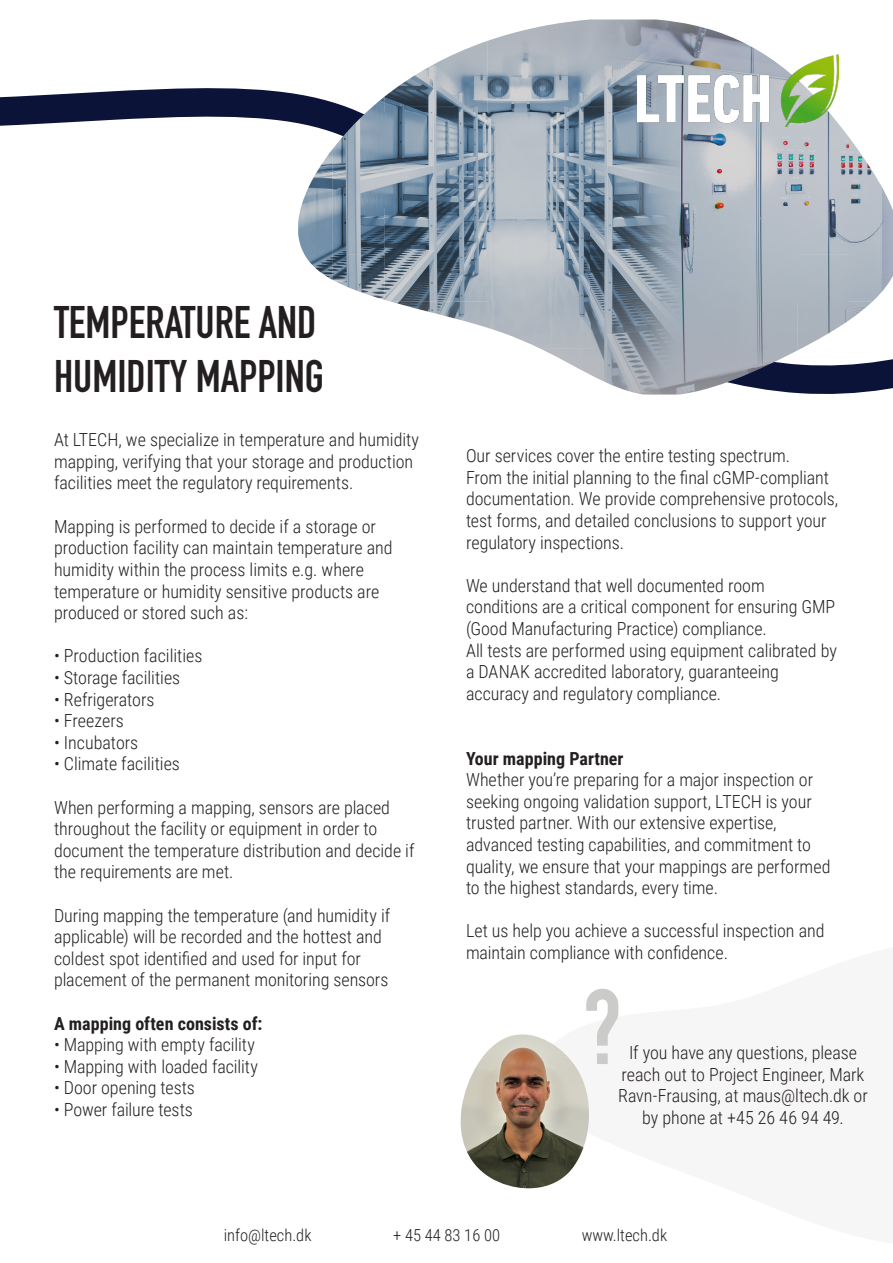
<style>
.page{position:relative;width:893px;height:1263px;background:#fff}
.page>*{position:absolute;margin:0;border:0;box-sizing:border-box;transform-origin:0 0}
.t1{font:700 105px "DIN Condensed";color:#cbcbca}
.t2{font:700 45px "DIN Condensed";color:#231f20}
.t3{font:300 18px/21.6px "Roboto Condensed";color:#231f20}
.t4{font:700 18px "Roboto Condensed";letter-spacing:.005em;color:#231f20}
.t5{font:300 16.5px "Roboto Condensed";color:#231f20}
</style>
<div class="page">
<svg style="left:0;top:19px;width:893px;height:376px"></svg>
<img style="left:384px;top:41px;width:103px;height:261px">
<img style="left:487px;top:20px;width:207px;height:92px">
<img style="left:694px;top:25px;width:103px;height:29px">
<img style="left:333px;top:97px;width:51px;height:203px">
<img style="left:797px;top:79px;width:52px;height:272px">
<img style="left:298px;top:149px;width:35px;height:131px">
<img style="left:487px;top:112px;width:310px;height:189px">
<img style="left:849px;top:137px;width:44px;height:165px">
<img style="left:390px;top:301px;width:201px;height:48px">
<img style="left:591px;top:301px;width:103px;height:93px">
<img style="left:694px;top:301px;width:103px;height:91px">
<img style="left:849px;top:301px;width:24px;height:19px">
<img style="left:540px;top:349px;width:51px;height:26px">
<img style="left:638px;top:54px;width:201px;height:73px">
<img style="left:460px;top:1034px;width:129px;height:155px">
<p class="t2" style="left:54px;top:292px;width:264px">TEMPERATURE AND</p>
<p class="t2" style="left:54px;top:346px;width:271px">HUMIDITY MAPPING</p>
<p class="t3" style="left:54px;top:428px;width:366px">At LTECH, we specialize in temperature and humidity mapping, verifying that your storage and production facilities meet the regulatory requirements.</p>
<p class="t3" style="left:54px;top:515px;width:324px">Mapping is performed to decide if a storage or</p>
<p class="t3" style="left:54px;top:536px;width:340px">production facility can maintain temperature and humidity within the process limits e.g. where</p>
<p class="t3" style="left:54px;top:580px;width:327px">temperature or humidity sensitive products are</p>
<p class="t3" style="left:54px;top:601px;width:195px">produced or stored such as:</p>
<p class="t3" style="left:54px;top:644px;width:150px">• Production facilities</p>
<p class="t3" style="left:54px;top:666px;width:128px">• Storage facilities</p>
<p class="t3" style="left:54px;top:688px;width:102px">• Refrigerators</p>
<p class="t3" style="left:54px;top:709px;width:71px">• Freezers</p>
<p class="t3" style="left:54px;top:731px;width:86px">• Incubators</p>
<p class="t3" style="left:54px;top:752px;width:127px">• Climate facilities</p>
<p class="t3" style="left:54px;top:796px;width:338px">When performing a mapping, sensors are placed throughout the facility or equipment in order to</p>
<p class="t3" style="left:54px;top:839px;width:362px">document the temperature distribution and decide if the requirements are met.</p>
<p class="t3" style="left:54px;top:904px;width:338px">During mapping the temperature (and humidity if</p>
<p class="t3" style="left:54px;top:925px;width:329px">applicable) will be recorded and the hottest and</p>
<p class="t3" style="left:54px;top:947px;width:308px">coldest spot identified and used for input for</p>
<p class="t3" style="left:54px;top:968px;width:336px">placement of the permanent monitoring sensors</p>
<p class="t4" style="left:54px;top:1010px;width:210px">A mapping often consists of:</p>
<p class="t3" style="left:54px;top:1033px;width:202px">• Mapping with empty facility</p>
<p class="t3" style="left:54px;top:1055px;width:206px">• Mapping with loaded facility</p>
<p class="t3" style="left:54px;top:1076px;width:142px">• Door opening tests</p>
<p class="t3" style="left:54px;top:1098px;width:140px">• Power failure tests</p>
<p class="t3" style="left:466px;top:444px;width:374px">Our services cover the entire testing spectrum.<br>From the initial planning to the final cGMP-compliant documentation. We provide comprehensive protocols, test forms, and detailed conclusions to support your regulatory inspections.</p>
<p class="t3" style="left:466px;top:574px;width:300px">We understand that well documented room</p>
<p class="t3" style="left:466px;top:596px;width:371px">conditions are a critical component for ensuring GMP (Good Manufacturing Practice) compliance.</p>
<p class="t3" style="left:466px;top:639px;width:372px">All tests are performed using equipment calibrated by a DANAK accredited laboratory, guaranteeing</p>
<p class="t3" style="left:466px;top:682px;width:257px">accuracy and regulatory compliance.</p>
<p class="t4" style="left:466px;top:746px;width:159px">Your mapping Partner</p>
<p class="t3" style="left:466px;top:768px;width:349px;text-align:justify">Whether you’re preparing for a major inspection or seeking ongoing validation support, LTECH is your trusted partner. With our extensive expertise,</p>
<p class="t3" style="left:466px;top:833px;width:366px">advanced testing capabilities, and commitment to quality, we ensure that your mappings are performed to the highest standards, every time.</p>
<p class="t3" style="left:466px;top:920px;width:360px">Let us help you achieve a successful inspection and maintain compliance with confidence.</p>
<p class="t1" style="left:583px;top:957px;width:40px">?</p>
<p class="t3" style="left:618px;top:1041px;width:251px;text-align:center">If you have any questions, please reach out to Project Engineer, Mark<br>Ravn-Frausing, at maus@ltech.dk or by phone at +45 26 46 94 49.</p>
<p class="t5" style="left:224px;top:1223px;width:89px">info@ltech.dk</p>
<p class="t5" style="left:393px;top:1223px;width:108px">+ 45 44 83 16 00</p>
<p class="t5" style="left:582px;top:1223px;width:87px">www.ltech.dk</p>
</div>
